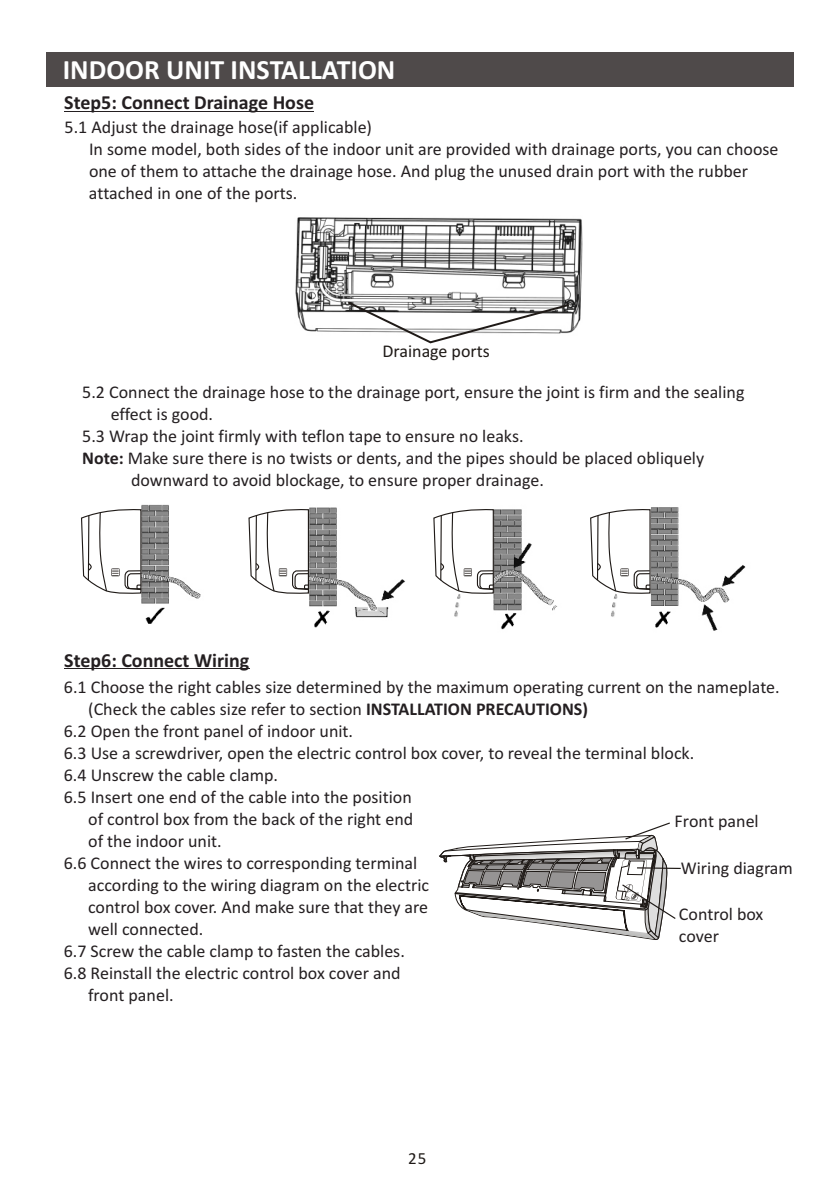
<style>
.page{position:relative;width:840px;height:1192px;background:#fff}
.page>*{position:absolute;margin:0;border:0;box-sizing:border-box;transform-origin:0 0}
.t1{font:700 28px "Calibri";color:#fff}
.t2{font:700 20px "Calibri";color:#241f21}
.t3{font:18px/22px "Calibri";color:#241f21}
.t4{font:18px "Calibri";color:#1f1a17}
.t5{font:17px "Calibri";color:#1f1a17}
.s1{font-weight:700}
</style>
<div class="page">
<hr style="left:64px;top:111px;width:250px;height:1px;background:#241f21">
<hr style="left:64px;top:669px;width:185px;height:1px;background:#241f21">
<div style="left:47px;top:52px;width:747px;height:35px;background:#4f4a4a"></div>
<img style="left:295px;top:217px;width:287px;height:116px">
<svg style="left:346px;top:300px;width:225px;height:44px"></svg>
<img style="left:141px;top:504px;width:60px;height:120px">
<img style="left:494px;top:509px;width:63px;height:121px">
<img style="left:651px;top:507px;width:95px;height:124px">
<img style="left:309px;top:507px;width:96px;height:121px">
<svg style="left:81px;top:509px;width:61px;height:85px"></svg>
<svg style="left:248px;top:509px;width:62px;height:85px"></svg>
<img style="left:454px;top:602px;width:6px;height:15px">
<svg style="left:433px;top:509px;width:62px;height:91px"></svg>
<img style="left:611px;top:602px;width:5px;height:15px">
<svg style="left:590px;top:509px;width:61px;height:90px"></svg>
<hr style="left:637px;top:867px;width:44px;height:2px;background:#1f1a17">
<svg style="left:439px;top:822px;width:237px;height:118px"></svg>
<h1 class="t1" style="left:63px;top:58px;width:334px">INDOOR UNIT INSTALLATION</h1>
<p class="t2" style="left:64px;top:94px;width:251px">Step5: Connect Drainage Hose</p>
<p class="t3" style="left:89px;top:117px;width:691px;text-indent:-24px">5.1 Adjust the drainage hose(if applicable)<br>In some model, both sides of the indoor unit are provided with drainage ports, you can choose one of them to attache the drainage hose. And plug the unused drain port with the rubber attached in one of the ports.</p>
<p class="t4" style="left:382px;top:344px;width:109px">Drainage ports</p>
<p class="t3" style="left:82px;top:383px;width:664px">5.2 Connect the drainage hose to the drainage port, ensure the joint is firm and the sealing</p>
<p class="t3" style="left:111px;top:405px;width:104px">effect is good.</p>
<p class="t3" style="left:82px;top:427px;width:443px">5.3 Wrap the joint firmly with teflon tape to ensure no leaks.</p>
<p class="t3" style="left:82px;top:449px;width:624px"><span class="s1">Note:</span> Make sure there is no twists or dents, and the pipes should be placed obliquely</p>
<p class="t3" style="left:131px;top:471px;width:414px">downward to avoid blockage, to ensure proper drainage.</p>
<p class="t2" style="left:64px;top:652px;width:187px">Step6: Connect Wiring</p>
<p class="t3" style="left:64px;top:678px;width:717px">6.1 Choose the right cables size determined by the maximum operating current on the nameplate.</p>
<p class="t3" style="left:88px;top:700px;width:501px">(Check the cables size refer to section <span class="s1">INSTALLATION PRECAUTIONS)</span></p>
<p class="t3" style="left:64px;top:722px;width:291px">6.2 Open the front panel of indoor unit.</p>
<p class="t3" style="left:64px;top:744px;width:632px">6.3 Use a screwdriver, open the electric control box cover, to reveal the terminal block.</p>
<p class="t3" style="left:64px;top:765px;width:216px">6.4 Unscrew the cable clamp.</p>
<p class="t3" style="left:64px;top:787px;width:349px">6.5 Insert one end of the cable into the position</p>
<p class="t3" style="left:88px;top:809px;width:327px">of control box from the back of the right end</p>
<p class="t3" style="left:88px;top:831px;width:135px">of the indoor unit.</p>
<p class="t3" style="left:64px;top:853px;width:355px">6.6 Connect the wires to corresponding terminal</p>
<p class="t3" style="left:88px;top:875px;width:343px">according to the wiring diagram on the electric</p>
<p class="t3" style="left:88px;top:897px;width:342px">control box cover. And make sure that they are</p>
<p class="t3" style="left:88px;top:919px;width:117px">well connected.</p>
<p class="t3" style="left:64px;top:941px;width:343px">6.7 Screw the cable clamp to fasten the cables.</p>
<p class="t3" style="left:64px;top:963px;width:338px">6.8 Reinstall the electric control box cover and</p>
<p class="t3" style="left:88px;top:985px;width:87px">front panel.</p>
<p class="t3" style="left:675px;top:812px;width:86px">Front panel</p>
<p class="t3" style="left:681px;top:859px;width:114px">Wiring diagram</p>
<p class="t3" style="left:679px;top:904px;width:86px">Control box cover</p>
<p class="t5" style="left:408px;top:1151px;width:19px">25</p>
</div>
